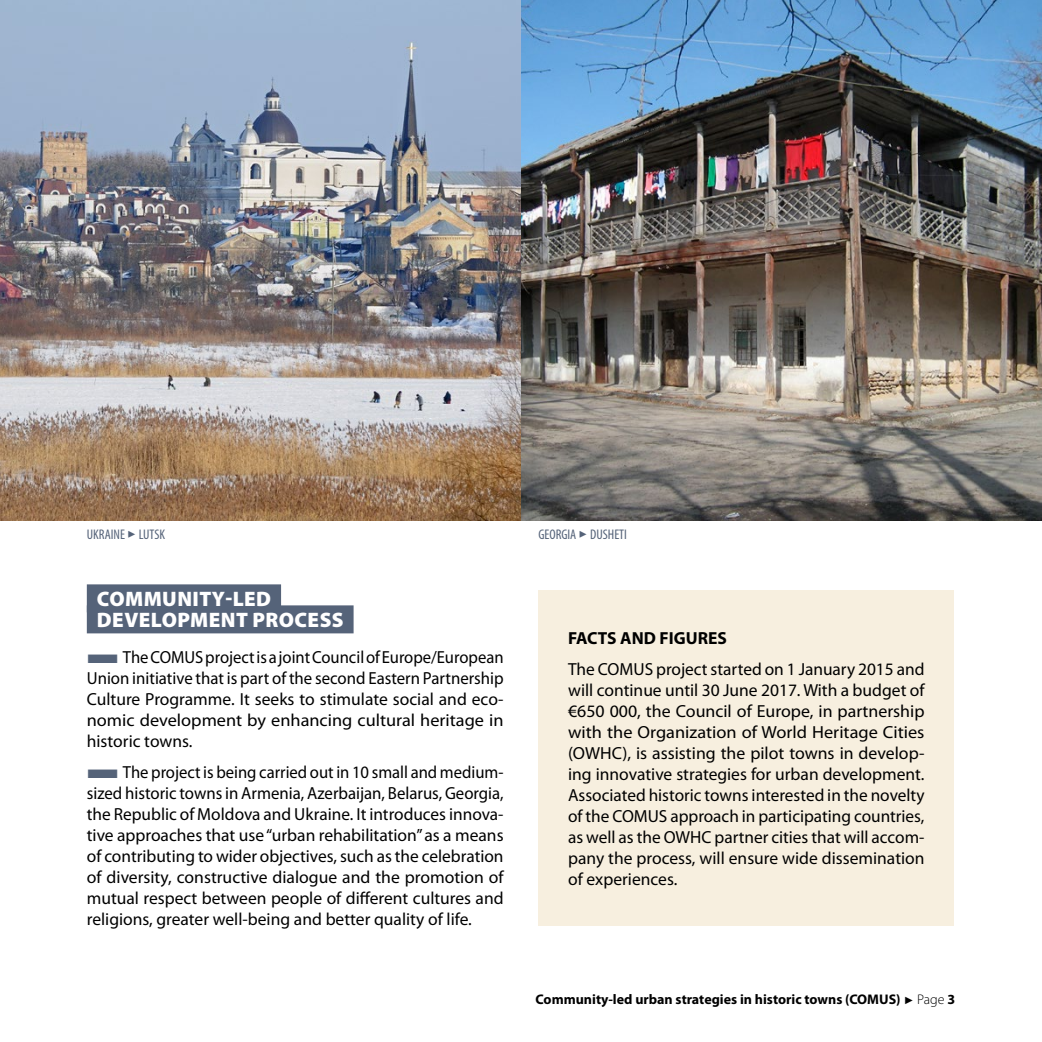
<style>
.page{position:relative;width:1042px;height:1042px;background:#fff}
.page>*{position:absolute;margin:0;border:0;box-sizing:border-box;transform-origin:0 0}
.t1{font:900 21px/21px "Myriad Pro";letter-spacing:.02em;color:#fff}
.t2{font:17.5px/21px "Myriad Pro";color:#000;text-align:justify;scale:.95 1}
.t3{font:17.5px/21px "Myriad Pro";color:#000;text-align:justify}
.t4{font:700 17.5px "Myriad Pro";color:#000}
.t5{font:700 14px "Myriad Pro";color:#000}
.t6{font:condensed 14px "Myriad Pro";color:#556379}
.s1{color:#556379}
.s2{font-family:"Arial";font-weight:400;font-size:10.5px}
.s3{font-weight:300}
</style>
<div class="page">
<div style="left:87px;top:584px;width:194px;height:28px;background:#556379"></div>
<div style="left:87px;top:605px;width:267px;height:28px;background:#556379"></div>
<div style="left:538px;top:590px;width:416px;height:336px;background:#f7efdf"></div>
<img style="left:0;top:0;width:521px;height:521px">
<img style="left:521px;top:0;width:521px;height:521px">
<p class="t6" style="left:87px;top:526px;width:80px">UKRAINE ✓ LUTSK</p>
<p class="t6" style="left:538px;top:526px;width:90px">GEORGIA ✓ DUSHETI</p>
<p class="t1" style="left:97px;top:588px;width:248px">COMMUNITY-LED<br>DEVELOPMENT PROCESS</p>
<p class="t2" style="left:87px;top:646px;width:440px"><span class="s1">■</span>The COMUS project is a joint Council of Europe/European Union initiative that is part of the second Eastern Partnership Culture Programme. It seeks to stimulate social and eco&shy;nomic development by enhancing cultural heritage in historic towns.</p>
<p class="t2" style="left:87px;top:761px;width:440px"><span class="s1">■</span>The project is being carried out in 10 small and medium&shy;sized historic towns in Armenia, Azerbaijan, Belarus, Georgia, the Republic of Moldova and Ukraine. It introduces innova&shy;tive approaches that use “urban rehabilitation” as a means of contributing to wider objectives, such as the celebration of diversity, constructive dialogue and the promotion of mutual respect between people of different cultures and religions, greater well-being and better quality of life.</p>
<p class="t4" style="left:568px;top:627px;width:160px">FACTS AND FIGURES</p>
<p class="t3" style="left:568px;top:658px;width:358px">The COMUS project started on 1 January 2015 and will continue until 30 June 2017. With a budget of €650 000, the Council of Europe, in partnership with the Organization of World Heritage Cities (OWHC), is assisting the pilot towns in develop&shy;ing innovative strategies for urban development.<br>Associated historic towns interested in the novelty of the COMUS approach in participating countries, as well as the OWHC partner cities that will accom&shy;pany the process, will ensure wide dissemination of experiences.</p>
<p class="t5" style="left:535px;top:990px;width:421px">Community-led urban strategies in historic towns (COMUS) <span class="s2">►</span> <span class="s3">Page</span> 3</p>
</div>
